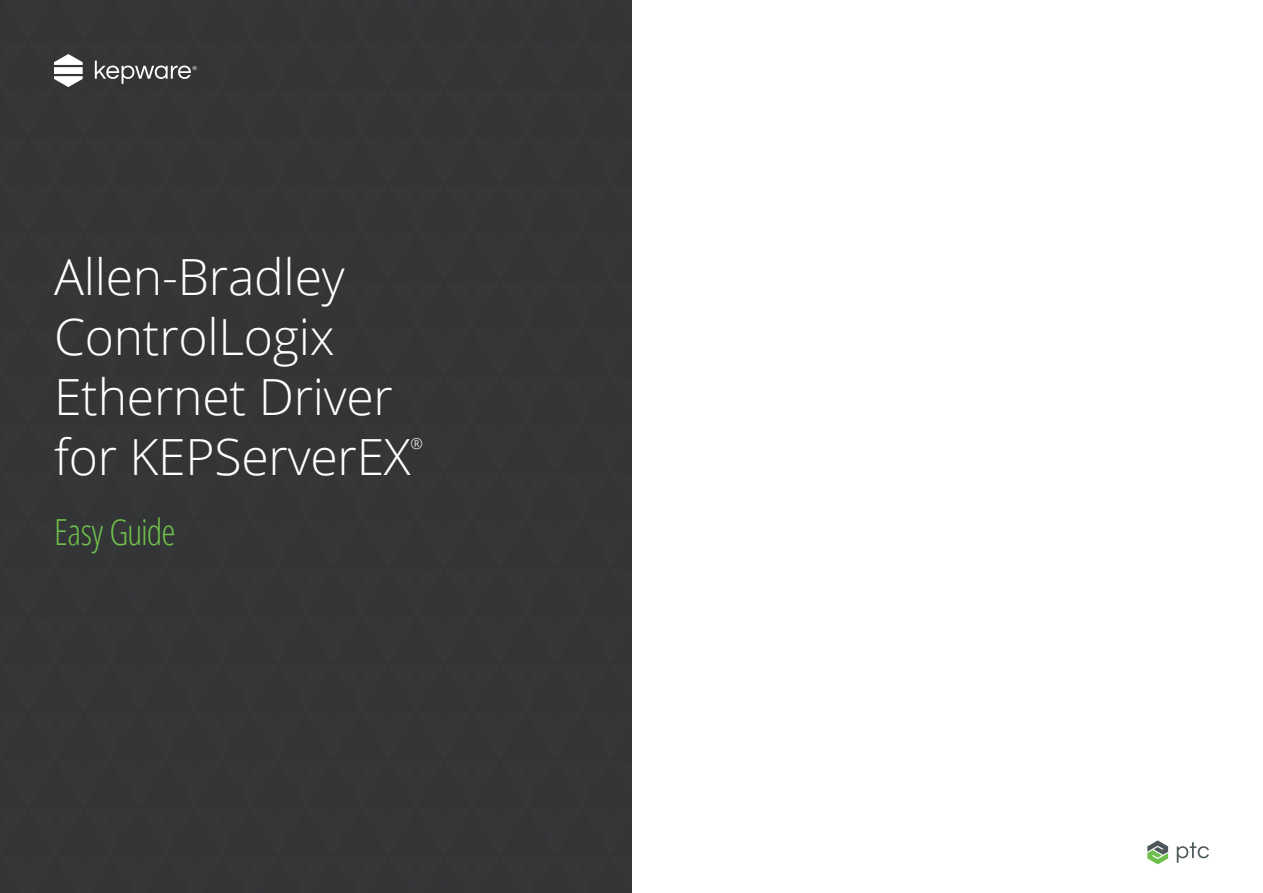
<style>
.page{position:relative;width:1263px;height:893px;background:#fff}
.page>*{position:absolute;margin:0;border:0;box-sizing:border-box;transform-origin:0 0}
.t1{font:300 49.8px/60px "Open Sans";letter-spacing:-.005em;color:#fff}
.t2{font:300 condensed 36px "Open Sans";letter-spacing:-.03em;color:#6ebe4b}
.t3{font:300 15px "Open Sans";color:#fff}
</style>
<div class="page">
<div style="left:0;top:0;width:631px;height:893px;background:#343537"></div>
<svg style="left:95px;top:61px;width:102px;height:23px;background:#606163"></svg>
<svg style="left:54px;top:54px;width:29px;height:33px"></svg>
<svg style="left:1147px;top:840px;width:21px;height:24px"></svg>
<svg style="left:1177px;top:842px;width:32px;height:21px"></svg>
<p class="t1" style="left:54px;top:245px;width:358px">Allen-Bradley<br>ControlLogix<br>Ethernet Driver for KEPServerEX</p>
<p class="t3" style="left:410px;top:433px;width:14px">®</p>
<p class="t2" style="left:54px;top:508px;width:123px">Easy Guide</p>
</div>
